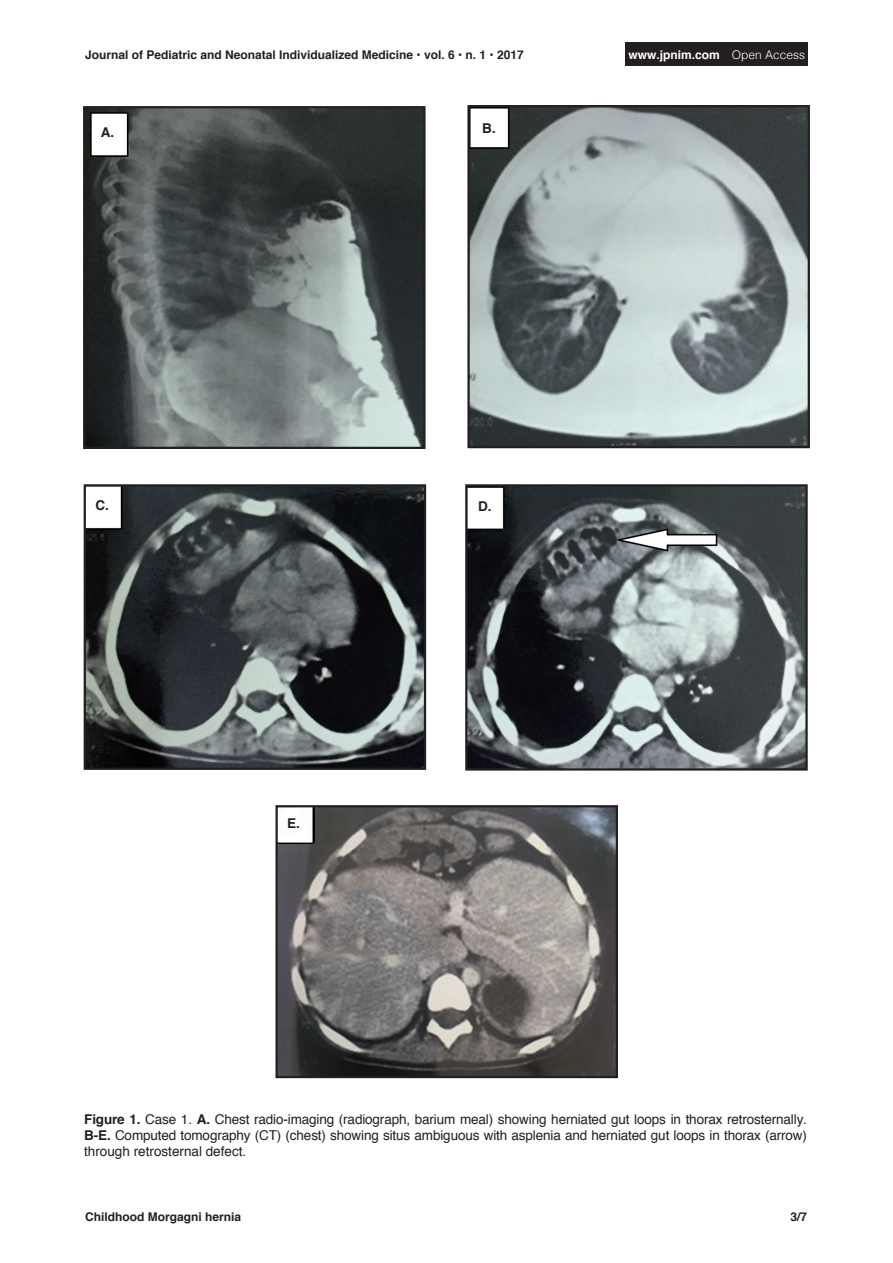
<style>
.page{position:relative;width:893px;height:1263px;background:#fff}
.page>*{position:absolute;margin:0;border:0;box-sizing:border-box;transform-origin:0 0}
.t1{font:13.5px/16.2px "Helvetica";color:#231f20;text-align:justify}
.t2{font:700 13.5px "Helvetica";color:#231f20}
.Footer_Right{font:700 12px "Helvetica";color:#231f20}
.Heading2{font:700 12px "Helvetica";color:#fff}
.Footer_Left{font:700 12px "Helvetica";color:#231f20}
.Page_Right{font:700 12px "Helvetica";color:#231f20}
.s1{font-weight:300}
.s2{font-weight:700}
</style>
<div class="page">
<div style="left:626px;top:43px;width:182px;height:23px;background:#231f20"></div>
<img style="left:86px;top:109px;width:337px;height:337px">
<div style="left:83px;top:106px;width:343px;height:343px;border:2px solid #231f20"></div>
<img style="left:470px;top:108px;width:337px;height:337px">
<div style="left:467px;top:105px;width:343px;height:343px;border:2px solid #231f20"></div>
<img style="left:87px;top:487px;width:336px;height:280px">
<div style="left:84px;top:484px;width:342px;height:286px;border:2px solid #231f20"></div>
<img style="left:468px;top:487px;width:337px;height:281px">
<div style="left:465px;top:484px;width:343px;height:287px;border:2px solid #231f20"></div>
<img style="left:278px;top:808px;width:337px;height:267px">
<div style="left:275px;top:805px;width:343px;height:273px;border:2px solid #231f20"></div>
<p class="Footer_Right" style="left:85px;top:45px;width:440px">Journal of Pediatric and Neonatal Individualized Medicine • vol. 6 • n. 1 • 2017</p>
<p class="Heading2" style="left:629px;top:45px;width:178px">www.jpnim.com <span class="s1">Open Access</span></p>
<p class="t2" style="left:101px;top:121px;width:15px">A.</p>
<p class="t2" style="left:482px;top:117px;width:15px">B.</p>
<p class="t2" style="left:95px;top:494px;width:15px">C.</p>
<p class="t2" style="left:478px;top:495px;width:15px">D.</p>
<p class="t2" style="left:287px;top:812px;width:14px">E.</p>
<p class="t1" style="left:84px;top:1111px;width:724px"><span class="s2">Figure 1.</span> Case 1. <span class="s2">A.</span> Chest radio-imaging (radiograph, barium meal) showing herniated gut loops in thorax retrosternally.<br><span class="s2">B-E.</span> Computed tomography (CT) (chest) showing situs ambiguous with asplenia and herniated gut loops in thorax (arrow) through retrosternal defect.</p>
<p class="Footer_Left" style="left:85px;top:1207px;width:158px">Childhood Morgagni hernia</p>
<p class="Page_Right" style="left:790px;top:1207px;width:18px">3/7</p>
</div>
